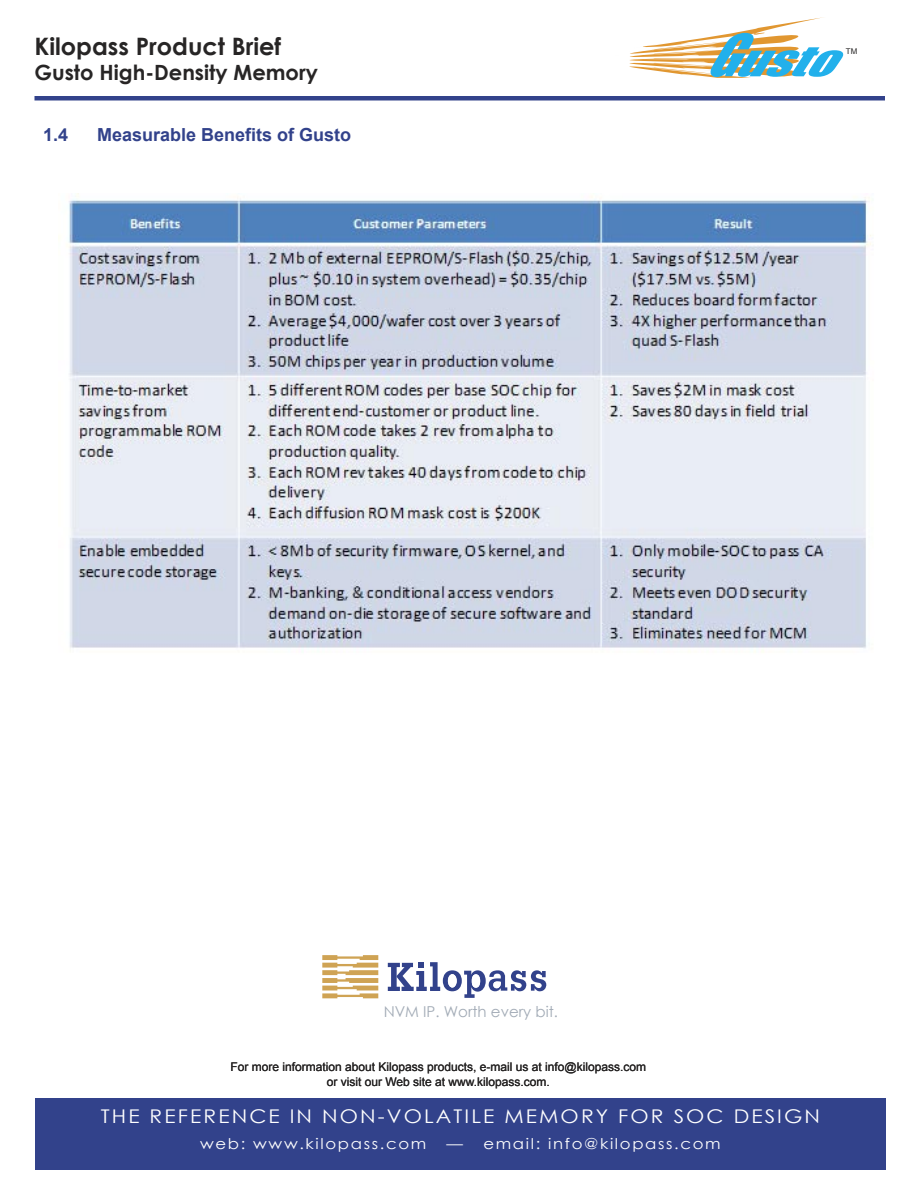
<style>
.page{position:relative;width:918px;height:1188px;background:#fff}
.page>*{position:absolute;margin:0;border:0;box-sizing:border-box;transform-origin:0 0}
.t1{font:700 24px "Century Gothic";color:#272525}
.t2{font:700 21px "Century Gothic";color:#272525}
.Paragraph_Style_1{font:18.9px "Century Gothic";letter-spacing:.1em;color:#fff;scale:1.11 1}
.t3{font:700 18px "Arial";color:#32428b}
.t4{font:15px "Century Gothic";color:#a2abb6}
.Paragraph_Style_1-2{font:14.85px "Century Gothic";letter-spacing:.1em;color:#fff;scale:1.11 1}
.t5{font:12px "Arial";color:#272525}
.t6{font:7.95px "Arial";color:#272525}
</style>
<div class="page">
<img style="left:69px;top:193px;width:802px;height:460px">
<div style="left:35px;top:1098px;width:851px;height:72px;background:#32428b"></div>
<hr style="left:34px;top:96px;width:851px;height:4px;background:#32428b">
<svg style="left:388px;top:962px;width:158px;height:36px"></svg>
<svg style="left:322px;top:955px;width:56px;height:43px"></svg>
<svg style="left:629px;top:17px;width:214px;height:61px"></svg>
<p class="t1" style="left:34px;top:28px;width:248px">Kilopass Product Brief</p>
<p class="t2" style="left:34px;top:57px;width:285px">Gusto High-Density Memory</p>
<p class="t3" style="left:43px;top:123px;width:27px">1.4</p>
<p class="t3" style="left:97px;top:123px;width:256px">Measurable Benefits of Gusto</p>
<p class="t6" style="left:846px;top:46px;width:13px">TM</p>
<p class="t4" style="left:384px;top:1001px;width:176px">NVM IP. Worth every bit.</p>
<p class="t5" style="left:231px;top:1059px;width:417px">For more information about Kilopass products, e-mail us at info@kilopass.com</p>
<p class="t5" style="left:327px;top:1074px;width:225px">or visit our Web site at www.kilopass.com.</p>
<p class="Paragraph_Style_1" style="left:101px;top:1103px;width:649px">THE REFERENCE IN NON-VOLATILE MEMORY FOR SOC DESIGN</p>
<p class="Paragraph_Style_1-2" style="left:200px;top:1133px;width:205px">web: www.kilopass.com</p>
<p class="Paragraph_Style_1-2" style="left:447px;top:1133px;width:249px">— email: info@kilopass.com</p>
</div>
